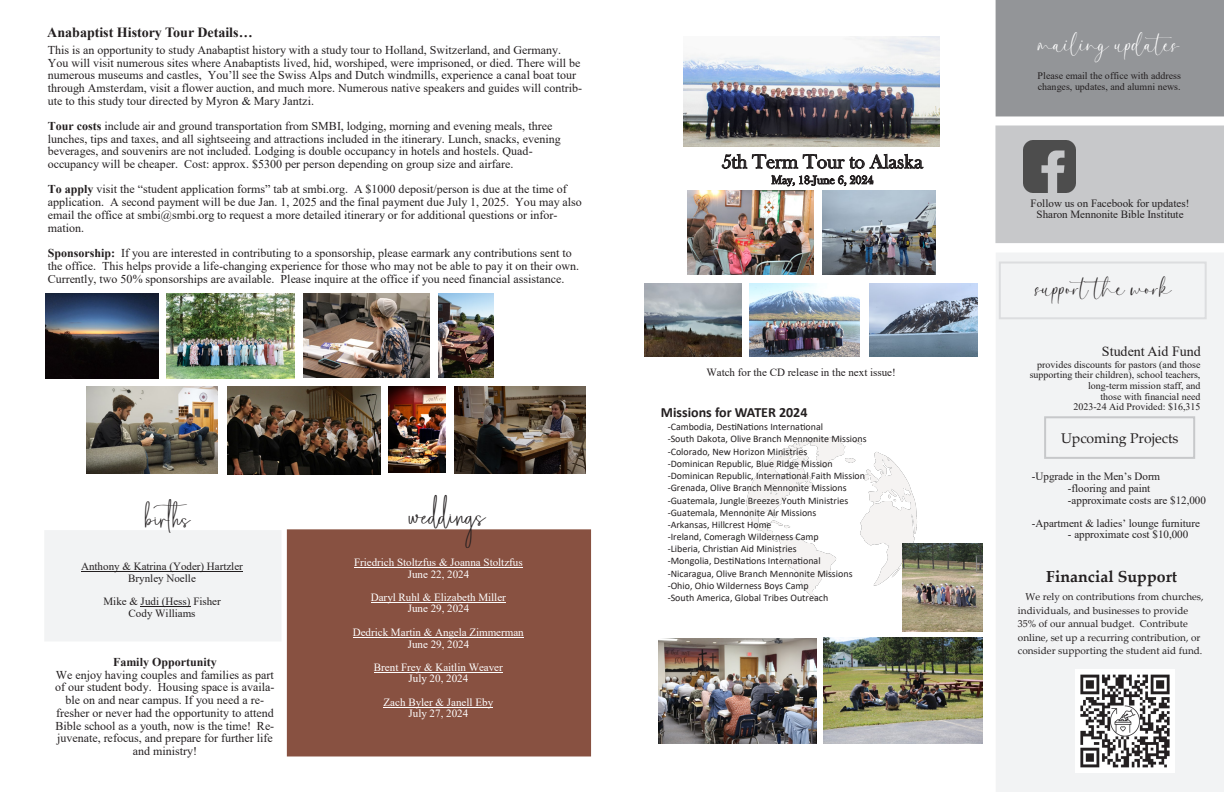
<style>
.page{position:relative;width:1224px;height:792px;background:#fff}
.page>*{position:absolute;margin:0;border:0;box-sizing:border-box;transform-origin:0 0}
.t1{font:23px "Affection";color:#231f20}
.t2{font:23px "Affection";color:#fff}
.t3{font:20px "Bask Old Face";color:#231f20}
.t4{font:18px "Overthinking";color:#231f20}
.t5{font:700 16px "Palatino Linotype";color:#231f20}
.t6{font:16px "Overthinking";color:#231f20}
.t7{font:700 14px "Times New Roman";color:#231f20}
.t8{font:700 14px "Calibri";color:#231f20}
.t9{font:14px "Palatino Linotype";color:#231f20}
.t10{font:14px "Times New Roman";letter-spacing:-.005em;color:#231f20}
.t11{font:12px/12.7px "Times New Roman";color:#231f20}
.t12{font:12px "Bask Old Face";color:#231f20}
.t13{font:11.1px "Times New Roman";color:#231f20}
.t14{font:11.1px "Times New Roman";color:#fff}
.t15{font:11px/11.6px "Times New Roman";color:#231f20;text-align:center}
.t16{font:11px/11.6px "Times New Roman";color:#fff;text-align:center}
.t17{font:10px/12.2px "Calibri";color:#231f20}
.t18{font:10px/10.6px "Times New Roman";color:#231f20}
.t19{font:10px/13.5px "Palatino Linotype";color:#231f20}
.s1{font-weight:700}
</style>
<div class="page">
<div style="left:45px;top:531px;width:236px;height:109px;background:#f2f3f4"></div>
<div style="left:44px;top:530px;width:238px;height:111px;border:2px solid #f2f3f4"></div>
<div style="left:288px;top:530px;width:302px;height:225px;background:#885141"></div>
<div style="left:287px;top:529px;width:304px;height:227px;border:2px solid #885141"></div>
<img style="left:394px;top:529px;width:20px;height:3px">
<hr style="left:81px;top:571px;width:162px;height:1px;background:#231f20">
<hr style="left:141px;top:606px;width:50px;height:1px;background:#231f20">
<hr style="left:354px;top:567px;width:169px;height:1px;background:#fff">
<hr style="left:371px;top:602px;width:135px;height:1px;background:#fff">
<hr style="left:353px;top:637px;width:171px;height:1px;background:#fff">
<hr style="left:374px;top:672px;width:129px;height:1px;background:#fff">
<hr style="left:384px;top:707px;width:109px;height:1px;background:#fff">
<div style="left:996px;top:0;width:228px;height:116px;background:#939598"></div>
<div style="left:996px;top:253px;width:228px;height:539px;background:#f2f3f4"></div>
<img style="left:1075px;top:670px;width:99px;height:102px">
<div style="left:999px;top:262px;width:208px;height:57px;border:2px solid #dcdddf"></div>
<div style="left:995px;top:125px;width:229px;height:118px;background:#c7c8ca"></div>
<img style="left:1024px;top:141px;width:52px;height:51px">
<div style="left:1044px;top:416px;width:151px;height:43px;border:2px solid #c7c8ca"></div>
<img style="left:746px;top:437px;width:215px;height:206px">
<img style="left:683px;top:36px;width:257px;height:110px">
<img style="left:688px;top:191px;width:125px;height:83px">
<img style="left:822px;top:190px;width:113px;height:85px">
<img style="left:869px;top:284px;width:109px;height:72px">
<img style="left:645px;top:284px;width:96px;height:72px">
<img style="left:750px;top:284px;width:109px;height:72px">
<img style="left:659px;top:638px;width:158px;height:106px">
<img style="left:824px;top:638px;width:158px;height:106px">
<img style="left:903px;top:543px;width:79px;height:89px">
<img style="left:45px;top:293px;width:113px;height:85px">
<img style="left:86px;top:386px;width:131px;height:88px">
<img style="left:166px;top:293px;width:129px;height:86px">
<img style="left:228px;top:386px;width:153px;height:88px">
<img style="left:303px;top:293px;width:127px;height:85px">
<img style="left:388px;top:387px;width:58px;height:86px">
<img style="left:438px;top:294px;width:56px;height:84px">
<img style="left:454px;top:386px;width:131px;height:87px">
<p class="t7" style="left:47px;top:22px;width:207px">Anabaptist History Tour Details…</p>
<p class="t11" style="left:48px;top:43px;width:536px">This is an opportunity to study Anabaptist history with a study tour to Holland, Switzerland, and Germany.<br>You will visit numerous sites where Anabaptists lived, hid, worshiped, were imprisoned, or died. There will be numerous museums and castles, You’ll see the Swiss Alps and Dutch windmills, experience a canal boat tour through Amsterdam, visit a flower auction, and much more. Numerous native speakers and guides will contrib&shy;ute to this study tour directed by Myron &amp; Mary Jantzi.</p>
<p class="t11" style="left:48px;top:119px;width:514px"><span class="s1">Tour costs</span> include air and ground transportation from SMBI, lodging, morning and evening meals, three lunches, tips and taxes, and all sightseeing and attractions included in the itinerary. Lunch, snacks, evening beverages, and souvenirs are not included. Lodging is double occupancy in hotels and hostels. Quad&shy;occupancy will be cheaper. Cost: approx. $5300 per person depending on group size and airfare.</p>
<p class="t11" style="left:48px;top:183px;width:536px"><span class="s1">To apply</span> visit the “student application forms” tab at smbi.org. A $1000 deposit/person is due at the time of application. A second payment will be due Jan. 1, 2025 and the final payment due July 1, 2025. You may also email the office at smbi@smbi.org to request a more detailed itinerary or for additional questions or infor&shy;mation.</p>
<p class="t11" style="left:48px;top:246px;width:533px"><span class="s1">Sponsorship:</span> If you are interested in contributing to a sponsorship, please earmark any contributions sent to the office. This helps provide a life-changing experience for those who may not be able to pay it on their own.<br>Currently, two 50% sponsorships are available. Please inquire at the office if you need financial assistance.</p>
<p class="t6" style="left:144px;top:510px;width:58px">births</p>
<p class="t4" style="left:408px;top:506px;width:78px">weddings</p>
<p class="t15" style="left:81px;top:560px;width:163px">Anthony &amp; Katrina (Yoder) Hartzler<br>Brynley Noelle</p>
<p class="t15" style="left:103px;top:595px;width:119px">Mike &amp; Judi (Hess) Fisher<br>Cody Williams</p>
<p class="t11" style="left:55px;top:655px;width:221px;text-align:center"><span class="s1">Family Opportunity<br></span>We enjoy having couples and families as part of our student body. Housing space is availa&shy;ble on and near campus. If you need a re&shy;fresher or never had the opportunity to attend Bible school as a youth, now is the time! Re&shy;juvenate, refocus, and prepare for further life and ministry!</p>
<p class="t16" style="left:354px;top:556px;width:170px">Friedrich Stoltzfus &amp; Joanna Stoltzfus<br>June 22, 2024</p>
<p class="t16" style="left:371px;top:591px;width:137px">Daryl Ruhl &amp; Elizabeth Miller<br>June 29, 2024</p>
<p class="t14" style="left:353px;top:624px;width:172px">Dedrick Martin &amp; Angela Zimmerman</p>
<p class="t16" style="left:374px;top:632px;width:130px;line-height:23.3px">June 29, 2024<br>Brent Frey &amp; Kaitlin Weaver</p>
<p class="t16" style="left:384px;top:667px;width:111px;line-height:23.3px">July 20, 2024<br>Zach Byler &amp; Janell Eby</p>
<p class="t16" style="left:409px;top:708px;width:61px">July 27, 2024</p>
<p class="t3" style="left:722px;top:151px;width:203px">5th Term Tour to Alaska</p>
<p class="t12" style="left:771px;top:173px;width:103px">May, 18-June 6, 2024</p>
<p class="t15" style="left:706px;top:366px;width:191px">Watch for the CD release in the next issue!</p>
<p class="t8" style="left:661px;top:403px;width:148px">Missions for WATER 2024</p>
<p class="t17" style="left:668px;top:420px;width:200px">-Cambodia, DestiNations International<br>-South Dakota, Olive Branch Mennonite Missions -Colorado, New Horizon Ministries<br>-Dominican Republic, Blue Ridge Mission -Dominican Republic, International Faith Mission -Grenada, Olive Branch Mennonite Missions -Guatemala, Jungle Breezes Youth Ministries -Guatemala, Mennonite Air Missions<br>-Arkansas, Hillcrest Home<br>-Ireland, Comeragh Wilderness Camp<br>-Liberia, Christian Aid Ministries<br>-Mongolia, DestiNations International -Nicaragua, Olive Branch Mennonite Missions -Ohio, Ohio Wilderness Boys Camp<br>-South America, Global Tribes Outreach</p>
<p class="t2" style="left:1039px;top:30px;width:144px">mailing updates</p>
<p class="t18" style="left:1038px;top:70px;width:145px">Please email the office with address changes, updates, and alumni news.</p>
<p class="t13" style="left:1031px;top:195px;width:160px">Follow us on Facebook for updates!</p>
<p class="t15" style="left:1037px;top:208px;width:149px">Sharon Mennonite Bible Institute</p>
<p class="t1" style="left:1035px;top:274px;width:137px">supportthe work</p>
<p class="t10" style="left:1102px;top:342px;width:100px">Student Aid Fund</p>
<p class="t18" style="left:1030px;top:359px;width:172px;text-align:right">provides discounts for pastors (and those supporting their children), school teachers, long-term mission staff, and<br>those with financial need<br>2023-24 Aid Provided: $16,315</p>
<p class="t9" style="left:1061px;top:428px;width:119px">Upcoming Projects</p>
<p class="t15" style="left:1032px;top:470px;width:130px">-Upgrade in the Men’s Dorm</p>
<p class="t13" style="left:1068px;top:480px;width:84px">-flooring and paint</p>
<p class="t15" style="left:1032px;top:488px;width:176px;line-height:23.3px;text-align:left;text-indent:36px">-approximate costs are $12,000 -Apartment &amp; ladies’ lounge furniture</p>
<p class="t15" style="left:1068px;top:529px;width:122px">- approximate cost $10,000</p>
<p class="t5" style="left:1046px;top:565px;width:132px">Financial Support</p>
<p class="t19" style="left:1018px;top:590px;width:187px;text-indent:8px">We rely on contributions from churches, individuals, and businesses to provide 35% of our annual budget. Contribute online, set up a recurring contribution, or consider supporting the student aid fund.</p>
</div>
